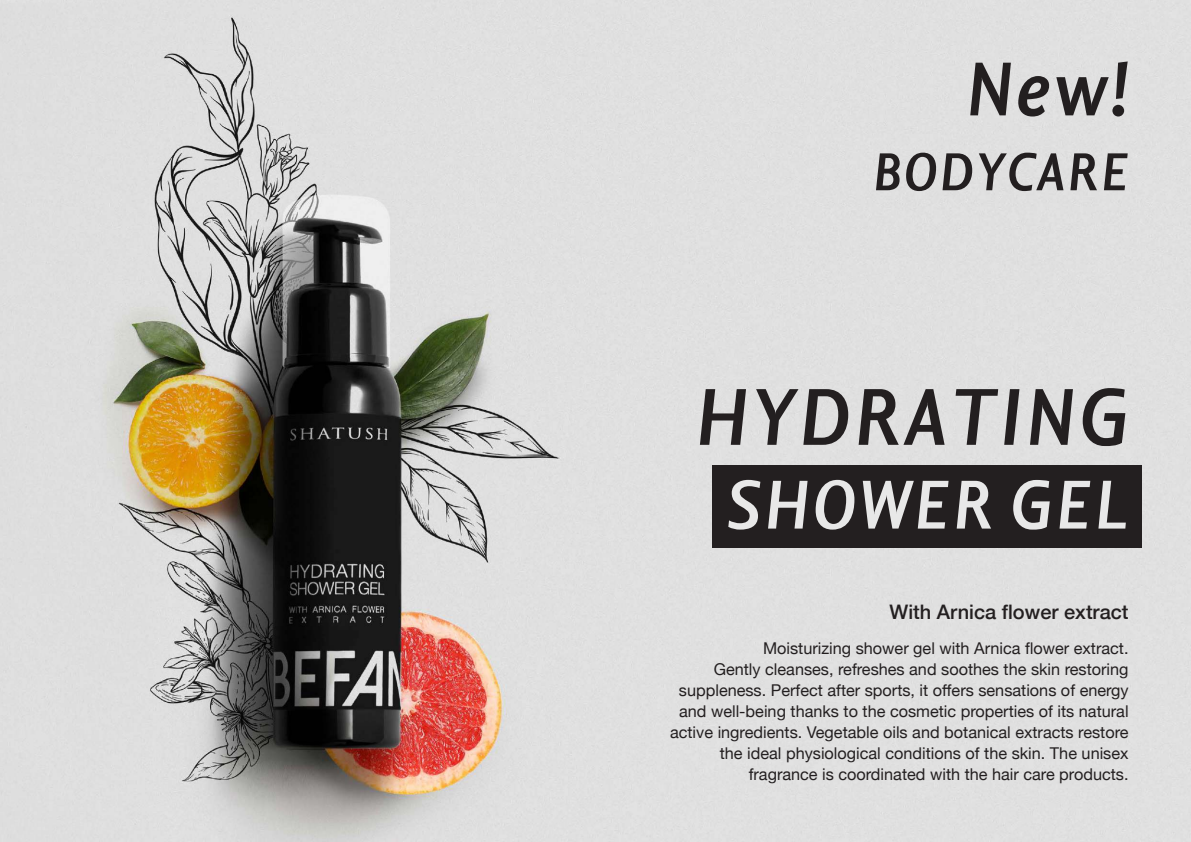
<style>
.page{position:relative;width:1191px;height:842px;background:#fff}
.page>*{position:absolute;margin:0;border:0;box-sizing:border-box;transform-origin:0 0}
.t1{font:italic 700 81.1px "Lisboa Sans OSF";color:#231f20}
.t2{font:italic 700 76.7px "Lisboa Sans OSF";color:#231f20}
.t3{font:italic 700 69.5px "Lisboa Sans OSF";color:#e8e8e8}
.t4{font:italic 700 53.7px "Lisboa Sans OSF";color:#231f20}
.t5{font:500 20px "Helvetica Neue";color:#231f20}
.t6{font:16.3px/21px "Helvetica Neue";color:#231f20;text-align:right}
</style>
<div class="page">
<img style="left:0;top:0;width:1191px;height:842px">
<div style="left:711px;top:466px;width:430px;height:82px;background:#231f20"></div>
<h2 class="t2" style="left:962px;top:40px;width:167px">New!</h2>
<h3 class="t4" style="left:870px;top:138px;width:259px">BODYCARE</h3>
<h1 class="t1" style="left:692px;top:366px;width:438px">HYDRATING</h1>
<h3 class="t3" style="left:724px;top:461px;width:406px">SHOWER GEL</h3>
<p class="t5" style="left:889px;top:596px;width:240px">With Arnica flower extract</p>
<p class="t6" style="left:670px;top:639px;width:460px">Moisturizing shower gel with Arnica flower extract.<br>Gently cleanses, refreshes and soothes the skin restoring suppleness. Perfect after sports, it offers sensations of energy and well-being thanks to the cosmetic properties of its natural active ingredients. Vegetable oils and botanical extracts restore the ideal physiological conditions of the skin. The unisex fragrance is coordinated with the hair care products.</p>
</div>
